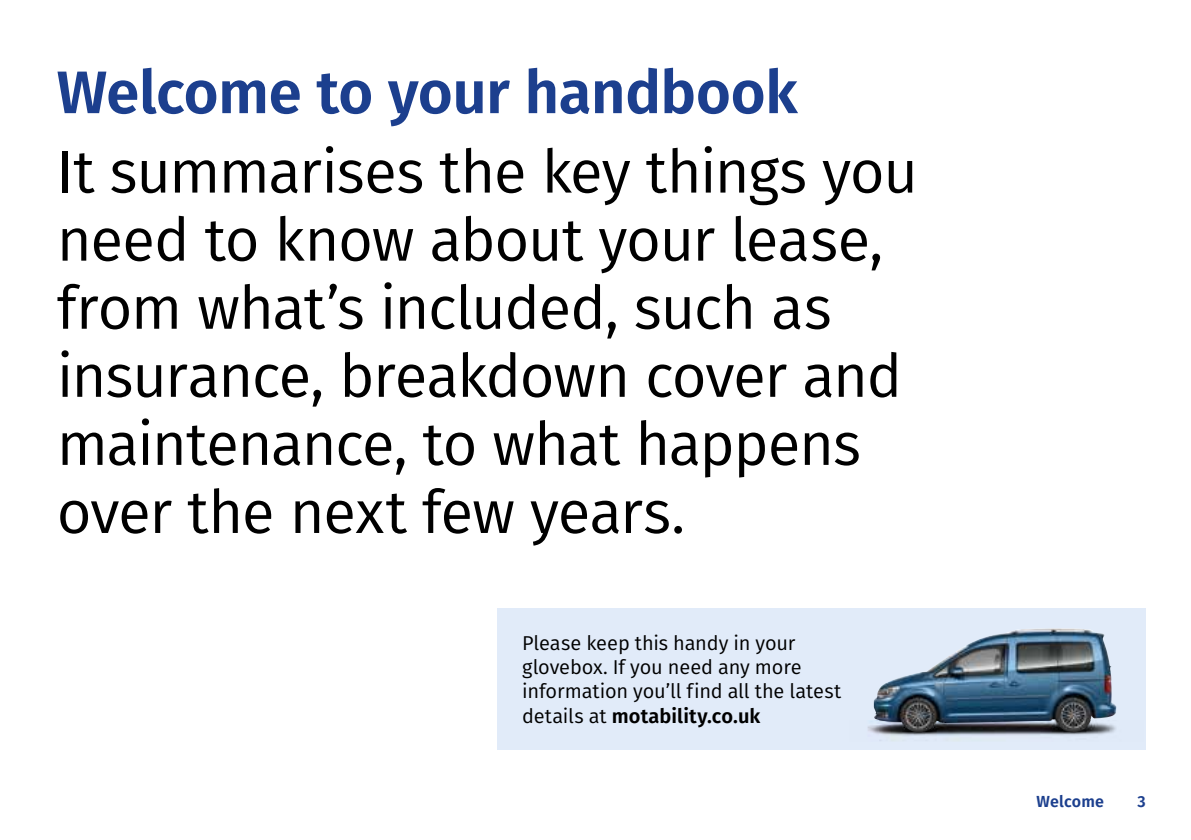
<style>
.page{position:relative;width:1191px;height:840px;background:#fff}
.page>*{position:absolute;margin:0;border:0;box-sizing:border-box;transform-origin:0 0}
.t1{font:60px/68px "Fira Sans";letter-spacing:-.025em;color:#000}
.t2{font:600 60px "Fira Sans";letter-spacing:-.01em;color:#1c3f8e}
.t3{font:20px/24px "Fira Sans";letter-spacing:-.005em;color:#000}
.t4{font:600 16px "Fira Sans";letter-spacing:.01em;color:#1c3f8e}
.s1{font-weight:600}
</style>
<div class="page">
<div style="left:497px;top:608px;width:648px;height:141px;background:#e1ebf9"></div>
<img style="left:867px;top:721px;width:247px;height:20px">
<img style="left:874px;top:628px;width:242px;height:103px">
<p class="t2" style="left:57px;top:43px;width:742px">Welcome to your handbook</p>
<p class="t1" style="left:57px;top:136px;width:863px">It summarises the key things you need to know about your lease, from what’s included, such as insurance, breakdown cover and maintenance, to what happens over the next few years.</p>
<p class="t3" style="left:522px;top:630px;width:321px">Please keep this handy in your glovebox. If you need any more information you’ll find all the latest details at <span class="s1">motability.co.uk</span></p>
<p class="t4" style="left:1036px;top:787px;width:69px">Welcome</p>
<p class="t4" style="left:1137px;top:787px;width:10px">3</p>
</div>
